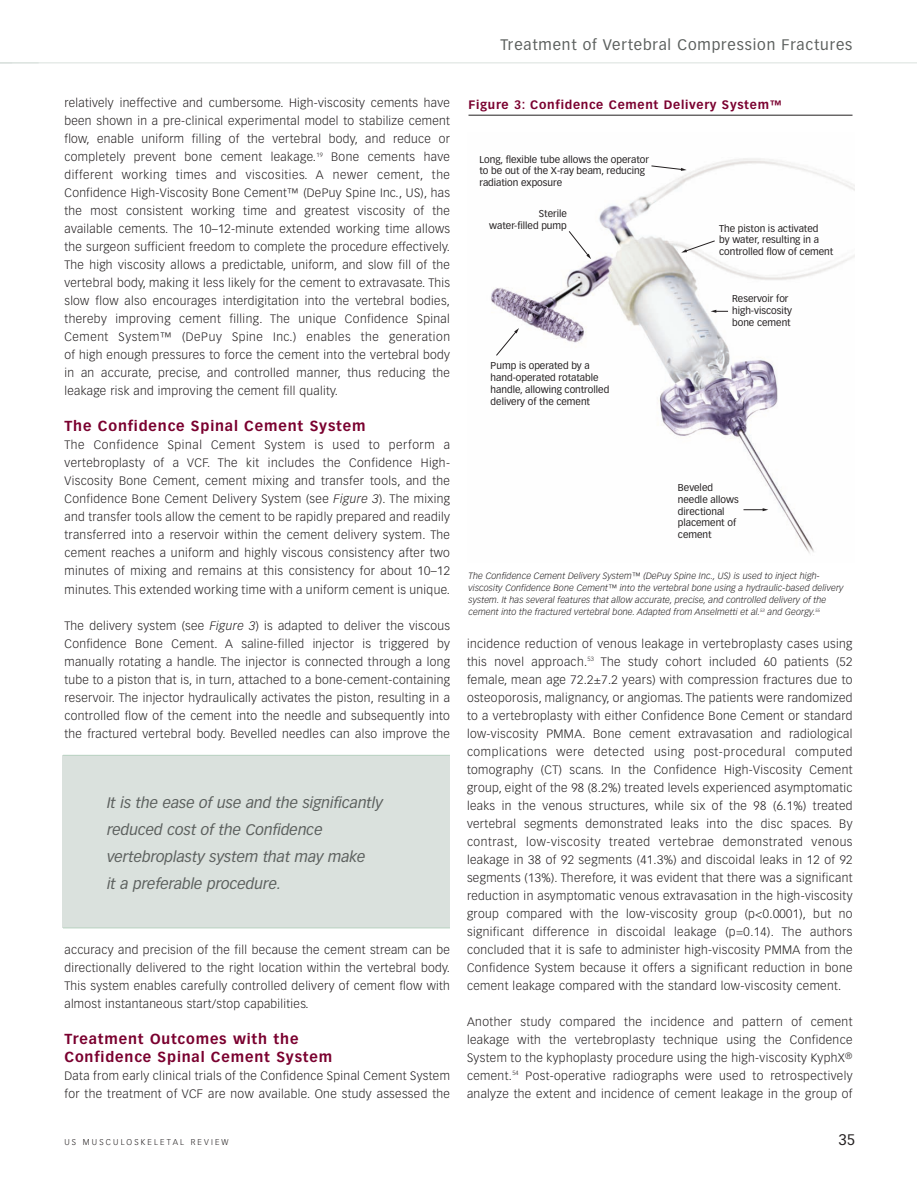
<style>
.page{position:relative;width:917px;height:1187px;background:#fff}
.page>*{position:absolute;margin:0;border:0;box-sizing:border-box;transform-origin:0 0}
.t1{font:italic 15px/27px "Vectora LT Std";color:#5c605e}
.t2{font:15px "Vectora LT Std";letter-spacing:.055em;color:#5c605e}
.t3{font:15px "Vectora LT Std";color:#231f20}
.t4{font:700 14.25px/18px "Vectora LT Std";letter-spacing:.06em;color:#7a002f}
.t5{font:300 12px/18px "Vectora LT Std";letter-spacing:.03em;color:#231f20;text-align:justify}
.t6{font:700 12px "Vectora LT Std";letter-spacing:.06em;color:#7a002f}
.t7{font:9.75px/11.7px "Vectora LT Std";color:#231f20}
.t8{font:italic 300 9px/12px "Vectora LT Std";letter-spacing:.01em;color:#231f20}
.t9{font:300 8.25px "Vectora LT Std";letter-spacing:.26em;color:#231f20}
.s1{font-style:italic}
</style>
<div class="page">
<hr style="left:0;top:62px;width:916px;height:1px;background:#dae1dd">
<hr style="left:468px;top:115px;width:384px;height:1px;background:#231f20">
<img style="left:491px;top:158px;width:362px;height:396px">
<svg style="left:495px;top:328px;width:24px;height:28px"></svg>
<svg style="left:568px;top:230px;width:23px;height:29px"></svg>
<svg style="left:650px;top:165px;width:36px;height:6px"></svg>
<svg style="left:743px;top:508px;width:25px;height:3px"></svg>
<svg style="left:710px;top:310px;width:17px;height:3px"></svg>
<svg style="left:681px;top:240px;width:34px;height:12px"></svg>
<div style="left:63px;top:755px;width:387px;height:172px;background:#dae1dd"></div>
<hr style="left:63px;top:754px;width:387px;height:1px;background:#b8d2c1">
<hr style="left:63px;top:927px;width:387px;height:1px;background:#b8d2c1">
<p class="t2" style="left:500px;top:39px;width:353px">Treatment of Vertebral Compression Fractures</p>
<p class="t5" style="left:64px;top:95px;width:387px">relatively ineffective and cumbersome. High-viscosity cements have been shown in a pre-clinical experimental model to stabilize cement flow, enable uniform filling of the vertebral body, and reduce or completely prevent bone cement leakage.<sup>19</sup> Bone cements have different working times and viscosities. A newer cement, the Confidence High-Viscosity Bone Cement™ (DePuy Spine Inc., US), has the most consistent working time and greatest viscosity of the available cements. The 10–12-minute extended working time allows the surgeon sufficient freedom to complete the procedure effectively.<br>The high viscosity allows a predictable, uniform, and slow fill of the vertebral body, making it less likely for the cement to extravasate. This slow flow also encourages interdigitation into the vertebral bodies, thereby improving cement filling. The unique Confidence Spinal Cement System™ (DePuy Spine Inc.) enables the generation of high enough pressures to force the cement into the vertebral body in an accurate, precise, and controlled manner, thus reducing the leakage risk and improving the cement fill quality.</p>
<p class="t4" style="left:64px;top:418px;width:302px">The Confidence Spinal Cement System</p>
<p class="t5" style="left:64px;top:437px;width:387px">The Confidence Spinal Cement System is used to perform a vertebroplasty of a VCF. The kit includes the Confidence High-Viscosity Bone Cement, cement mixing and transfer tools, and the Confidence Bone Cement Delivery System (see <span class="s1">Figure 3</span>). The mixing and transfer tools allow the cement to be rapidly prepared and readily transferred into a reservoir within the cement delivery system. The cement reaches a uniform and highly viscous consistency after two minutes of mixing and remains at this consistency for about 10–12 minutes. This extended working time with a uniform cement is unique.</p>
<p class="t5" style="left:64px;top:617px;width:387px">The delivery system (see <span class="s1">Figure 3</span>) is adapted to deliver the viscous Confidence Bone Cement. A saline-filled injector is triggered by manually rotating a handle. The injector is connected through a long tube to a piston that is, in turn, attached to a bone-cement-containing reservoir. The injector hydraulically activates the piston, resulting in a controlled flow of the cement into the needle and subsequently into the fractured vertebral body. Bevelled needles can also improve the</p>
<p class="t1" style="left:107px;top:790px;width:277px">It is the ease of use and the significantly reduced cost of the Confidence vertebroplasty system that may make<br>it a preferable procedure.</p>
<p class="t5" style="left:64px;top:941px;width:387px">accuracy and precision of the fill because the cement stream can be directionally delivered to the right location within the vertebral body.<br>This system enables carefully controlled delivery of cement flow with almost instantaneous start/stop capabilities.</p>
<p class="t4" style="left:64px;top:1030px;width:269px">Treatment Outcomes with the<br>Confidence Spinal Cement System</p>
<p class="t5" style="left:64px;top:1067px;width:387px">Data from early clinical trials of the Confidence Spinal Cement System for the treatment of VCF are now available. One study assessed the</p>
<p class="t9" style="left:64px;top:1138px;width:166px">US MUSCULOSKELETAL REVIEW</p>
<p class="t6" style="left:468px;top:100px;width:315px">Figure 3: Confidence Cement Delivery System™</p>
<p class="t7" style="left:479px;top:154px;width:171px">Long, flexible tube allows the operator to be out of the X-ray beam, reducing radiation exposure</p>
<p class="t7" style="left:489px;top:208px;width:79px;text-align:right">Sterile water-filled pump</p>
<p class="t7" style="left:490px;top:361px;width:120px">Pump is operated by a hand-operated rotatable handle, allowing controlled delivery of the cement</p>
<p class="t7" style="left:719px;top:223px;width:115px">The piston is activated<br>by water, resulting in a controlled flow of cement</p>
<p class="t7" style="left:732px;top:293px;width:61px">Reservoir for high-viscosity bone cement</p>
<p class="t7" style="left:677px;top:482px;width:62px">Beveled needle allows directional placement of cement</p>
<p class="t8" style="left:468px;top:570px;width:376px">The Confidence Cement Delivery System™ (DePuy Spine Inc., US) is used to inject high&shy;viscosity Confidence Bone Cement™ into the vertebral bone using a hydraulic-based delivery system. It has several features that allow accurate, precise, and controlled delivery of the cement into the fractured vertebral bone. Adapted from Anselmetti et al.<sup>53</sup> and Georgy.<sup>55</sup></p>
<p class="t5" style="left:467px;top:635px;width:387px">incidence reduction of venous leakage in vertebroplasty cases using this novel approach.<sup>53</sup> The study cohort included 60 patients (52 female, mean age 72.2±7.2 years) with compression fractures due to osteoporosis, malignancy, or angiomas. The patients were randomized to a vertebroplasty with either Confidence Bone Cement or standard low-viscosity PMMA. Bone cement extravasation and radiological complications were detected using post-procedural computed tomography (CT) scans. In the Confidence High-Viscosity Cement group, eight of the 98 (8.2%) treated levels experienced asymptomatic leaks in the venous structures, while six of the 98 (6.1%) treated vertebral segments demonstrated leaks into the disc spaces. By contrast, low-viscosity treated vertebrae demonstrated venous leakage in 38 of 92 segments (41.3%) and discoidal leaks in 12 of 92 segments (13%). Therefore, it was evident that there was a significant reduction in asymptomatic venous extravasation in the high-viscosity group compared with the low-viscosity group (p&lt;0.0001), but no significant difference in discoidal leakage (p=0.14). The authors concluded that it is safe to administer high-viscosity PMMA from the Confidence System because it offers a significant reduction in bone cement leakage compared with the standard low-viscosity cement.</p>
<p class="t5" style="left:467px;top:1013px;width:387px">Another study compared the incidence and pattern of cement leakage with the vertebroplasty technique using the Confidence System to the kyphoplasty procedure using the high-viscosity KyphX<sup>® </sup>cement.<sup>54</sup> Post-operative radiographs were used to retrospectively analyze the extent and incidence of cement leakage in the group of</p>
<p class="t3" style="left:838px;top:1132px;width:18px">35</p>
</div>
